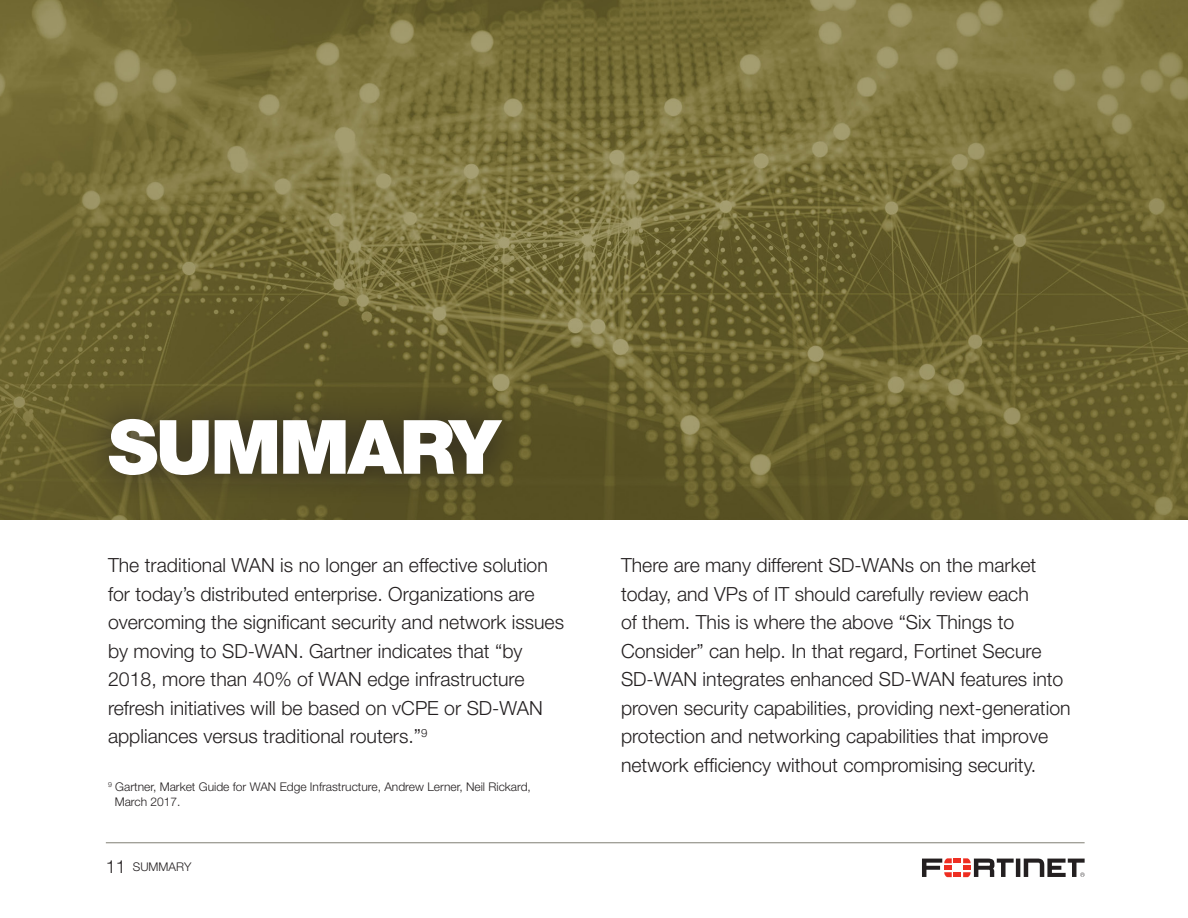
<style>
.page{position:relative;width:1188px;height:918px;background:#fff}
.page>*{position:absolute;margin:0;border:0;box-sizing:border-box;transform-origin:0 0}
.t1{font:900 75px "Helvetica Neue LT Pro";letter-spacing:-.03em;color:#fff}
.Body_Copy{font:300 19.5px/28.5px "Helvetica Neue LT Pro";color:#231f20}
.Body_Copy-2{font:300 12px/14.4px "Helvetica Neue LT Pro";color:#231f20}
.s1{font-size:18px}
</style>
<div class="page">
<img style="left:0;top:0;width:1188px;height:519px">
<div style="left:80px;top:389px;width:450px;height:116px;background:#231f20;opacity:.75"></div>
<svg style="left:922px;top:858px;width:163px;height:19px"></svg>
<hr style="left:106px;top:842px;width:979px;height:1px;background:#807f74">
<p class="t1" style="left:108px;top:402px;width:394px">SUMMARY</p>
<p class="Body_Copy" style="left:108px;top:551px;width:458px">The traditional WAN is no longer an effective solution for today’s distributed enterprise. Organizations are overcoming the significant security and network issues by moving to SD-WAN. Gartner indicates that “by 2018, more than 40% of WAN edge infrastructure refresh initiatives will be based on vCPE or SD-WAN appliances versus traditional routers.”<sup>9</sup></p>
<p class="Body_Copy" style="left:621px;top:551px;width:451px">There are many different SD-WANs on the market today, and VPs of IT should carefully review each<br>of them. This is where the above “Six Things to Consider” can help. In that regard, Fortinet Secure SD-WAN integrates enhanced SD-WAN features into proven security capabilities, providing next-generation protection and networking capabilities that improve network efficiency without compromising security.</p>
<p class="Body_Copy-2" style="left:115px;top:780px;width:418px;text-indent:-7px"><sup>9</sup> Gartner, Market Guide for WAN Edge Infrastructure, Andrew Lerner, Neil Rickard,<br>March 2017.</p>
<p class="Body_Copy-2" style="left:106px;top:859px;width:87px"><span class="s1">11</span> SUMMARY</p>
</div>
